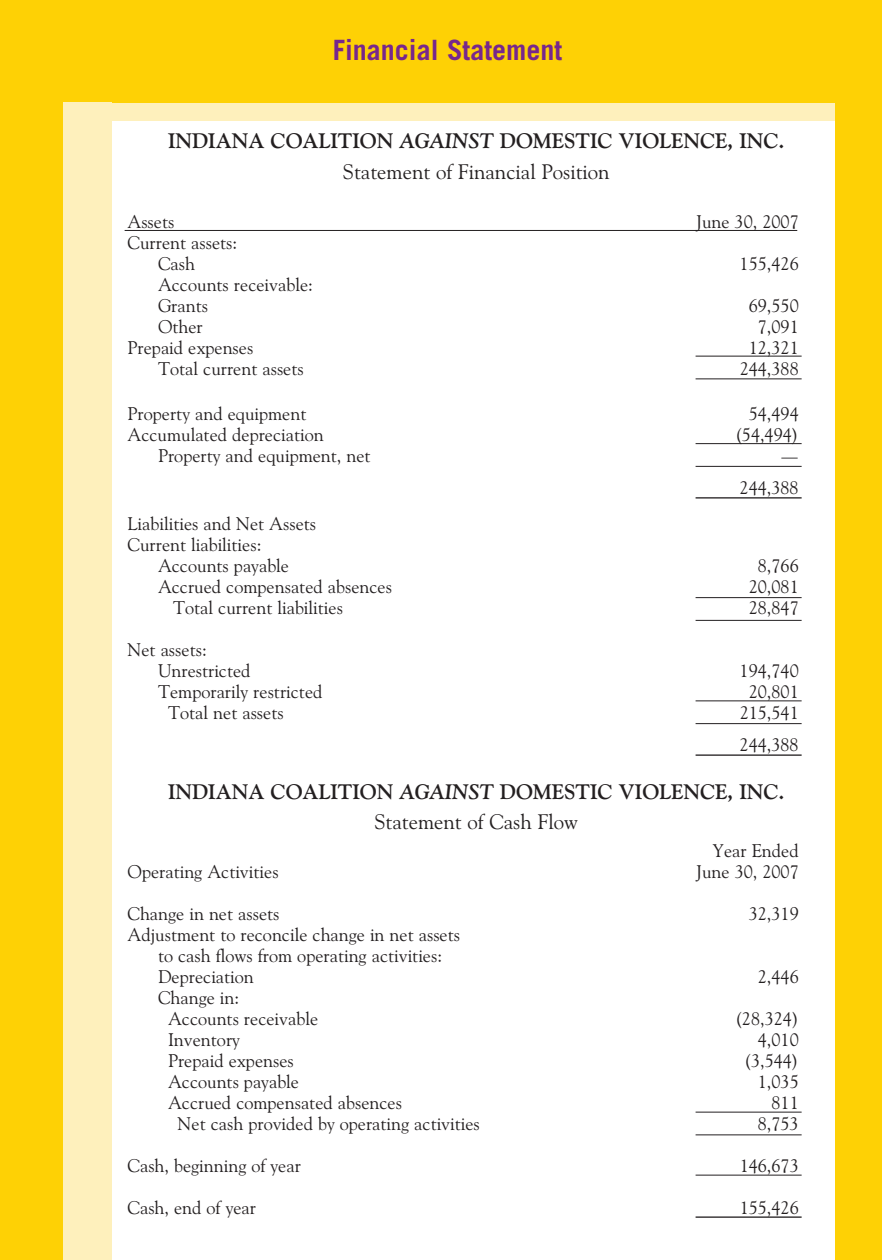
<style>
.page{position:relative;width:882px;height:1260px;background:#fff}
.page>*{position:absolute;margin:0;border:0;box-sizing:border-box;transform-origin:0 0}
.t1{font:700 28px "Trade Gothic";color:#77278d}
.t2{font:700 21px/30.6px "Goudy Old Style";color:#231f20;text-align:center}
.t3{font:18.38px/21px "Goudy Old Style";color:#231f20}
.s1{font-style:italic}
.s2{font-weight:400}
</style>
<div class="page">
<div style="left:0;top:82px;width:882px;height:39px;background:#fef0bc"></div>
<div style="left:0;top:0;width:882px;height:103px;background:#fed105"></div>
<div style="left:835px;top:0;width:47px;height:1260px;background:#fed105"></div>
<div style="left:62px;top:102px;width:50px;height:1158px;background:#fef0bc"></div>
<div style="left:0;top:0;width:63px;height:1260px;background:#fed105"></div>
<hr style="left:125px;top:230px;width:672px;height:1px;background:#231f20">
<hr style="left:696px;top:356px;width:106px;height:1px;background:#231f20">
<hr style="left:696px;top:379px;width:106px;height:1px;background:#231f20">
<hr style="left:696px;top:443px;width:106px;height:1px;background:#231f20">
<hr style="left:696px;top:466px;width:106px;height:1px;background:#231f20">
<hr style="left:696px;top:497px;width:106px;height:2px;background:#231f20">
<hr style="left:696px;top:597px;width:106px;height:1px;background:#231f20">
<hr style="left:696px;top:620px;width:106px;height:1px;background:#231f20">
<hr style="left:696px;top:701px;width:106px;height:1px;background:#231f20">
<hr style="left:696px;top:723px;width:106px;height:1px;background:#231f20">
<hr style="left:696px;top:754px;width:106px;height:2px;background:#231f20">
<hr style="left:696px;top:1175px;width:106px;height:1px;background:#231f20">
<hr style="left:696px;top:1112px;width:106px;height:1px;background:#231f20">
<hr style="left:696px;top:1135px;width:106px;height:1px;background:#231f20">
<hr style="left:696px;top:1216px;width:106px;height:2px;background:#231f20">
<h1 class="t1" style="left:333px;top:39px;width:231px">Financial Statement</h1>
<p class="t2" style="left:168px;top:127px;width:618px">INDIANA COALITION <span class="s1">AGAINST</span> DOMESTIC VIOLENCE, INC.<br><span class="s2">Statement of Financial Position</span></p>
<p class="t3" style="left:128px;top:213px;width:48px">Assets</p>
<p class="t3" style="left:696px;top:213px;width:104px">June 30, 2007</p>
<p class="t3" style="left:158px;top:234px;width:81px;text-indent:-31px">Current assets:<br>Cash</p>
<p class="t3" style="left:740px;top:255px;width:61px">155,426</p>
<p class="t3" style="left:158px;top:276px;width:157px">Accounts receivable:<br>Grants</p>
<p class="t3" style="left:749px;top:297px;width:52px">69,550</p>
<p class="t3" style="left:158px;top:318px;width:46px">Other</p>
<p class="t3" style="left:758px;top:318px;width:42px">7,091</p>
<p class="t3" style="left:128px;top:339px;width:127px">Prepaid expenses</p>
<p class="t3" style="left:749px;top:339px;width:52px">12,321</p>
<p class="t3" style="left:158px;top:360px;width:147px">Total current assets</p>
<p class="t3" style="left:740px;top:360px;width:61px">244,388</p>
<p class="t3" style="left:128px;top:405px;width:180px">Property and equipment</p>
<p class="t3" style="left:749px;top:405px;width:52px">54,494</p>
<p class="t3" style="left:128px;top:426px;width:198px">Accumulated depreciation</p>
<p class="t3" style="left:735px;top:426px;width:65px">(54,494)</p>
<p class="t3" style="left:158px;top:447px;width:214px">Property and equipment, net</p>
<p class="t3" style="left:740px;top:442px;width:61px;line-height:31.5px;text-align:right">—<br>244,388</p>
<p class="t3" style="left:128px;top:515px;width:190px">Liabilities and Net Assets<br>Current liabilities:</p>
<p class="t3" style="left:158px;top:557px;width:133px">Accounts payable</p>
<p class="t3" style="left:758px;top:557px;width:42px">8,766</p>
<p class="t3" style="left:158px;top:578px;width:236px">Accrued compensated absences</p>
<p class="t3" style="left:749px;top:578px;width:52px">20,081</p>
<p class="t3" style="left:173px;top:599px;width:171px">Total current liabilities</p>
<p class="t3" style="left:749px;top:599px;width:52px">28,847</p>
<p class="t3" style="left:158px;top:641px;width:94px;text-indent:-31px">Net assets:<br>Unrestricted</p>
<p class="t3" style="left:740px;top:662px;width:61px">194,740</p>
<p class="t3" style="left:158px;top:683px;width:166px">Temporarily restricted</p>
<p class="t3" style="left:749px;top:683px;width:52px">20,801</p>
<p class="t3" style="left:168px;top:704px;width:117px">Total net assets</p>
<p class="t3" style="left:740px;top:699px;width:61px;line-height:31.5px">215,541<br>244,388</p>
<p class="t2" style="left:168px;top:778px;width:618px">INDIANA COALITION <span class="s1">AGAINST</span> DOMESTIC VIOLENCE, INC.<br><span class="s2">Statement of Cash Flow</span></p>
<p class="t3" style="left:713px;top:842px;width:87px">Year Ended</p>
<p class="t3" style="left:128px;top:863px;width:153px">Operating Activities</p>
<p class="t3" style="left:696px;top:863px;width:104px">June 30, 2007</p>
<p class="t3" style="left:128px;top:905px;width:154px">Change in net assets</p>
<p class="t3" style="left:749px;top:905px;width:52px">32,319</p>
<p class="t3" style="left:158px;top:926px;width:304px;text-indent:-31px">Adjustment to reconcile change in net assets to cash flows from operating activities:<br>Depreciation</p>
<p class="t3" style="left:758px;top:968px;width:42px">2,446</p>
<p class="t3" style="left:168px;top:989px;width:152px;text-indent:-10px">Change in:<br>Accounts receivable</p>
<p class="t3" style="left:735px;top:1010px;width:65px">(28,324)</p>
<p class="t3" style="left:168px;top:1031px;width:73px">Inventory</p>
<p class="t3" style="left:758px;top:1031px;width:42px">4,010</p>
<p class="t3" style="left:168px;top:1052px;width:127px">Prepaid expenses</p>
<p class="t3" style="left:744px;top:1052px;width:56px">(3,544)</p>
<p class="t3" style="left:168px;top:1073px;width:133px">Accounts payable</p>
<p class="t3" style="left:758px;top:1073px;width:42px">1,035</p>
<p class="t3" style="left:168px;top:1094px;width:236px">Accrued compensated absences</p>
<p class="t3" style="left:772px;top:1094px;width:29px">811</p>
<p class="t3" style="left:178px;top:1115px;width:304px">Net cash provided by operating activities</p>
<p class="t3" style="left:758px;top:1115px;width:42px">8,753</p>
<p class="t3" style="left:128px;top:1157px;width:175px">Cash, beginning of year</p>
<p class="t3" style="left:740px;top:1157px;width:61px">146,673</p>
<p class="t3" style="left:128px;top:1199px;width:130px">Cash, end of year</p>
<p class="t3" style="left:740px;top:1199px;width:61px">155,426</p>
</div>
